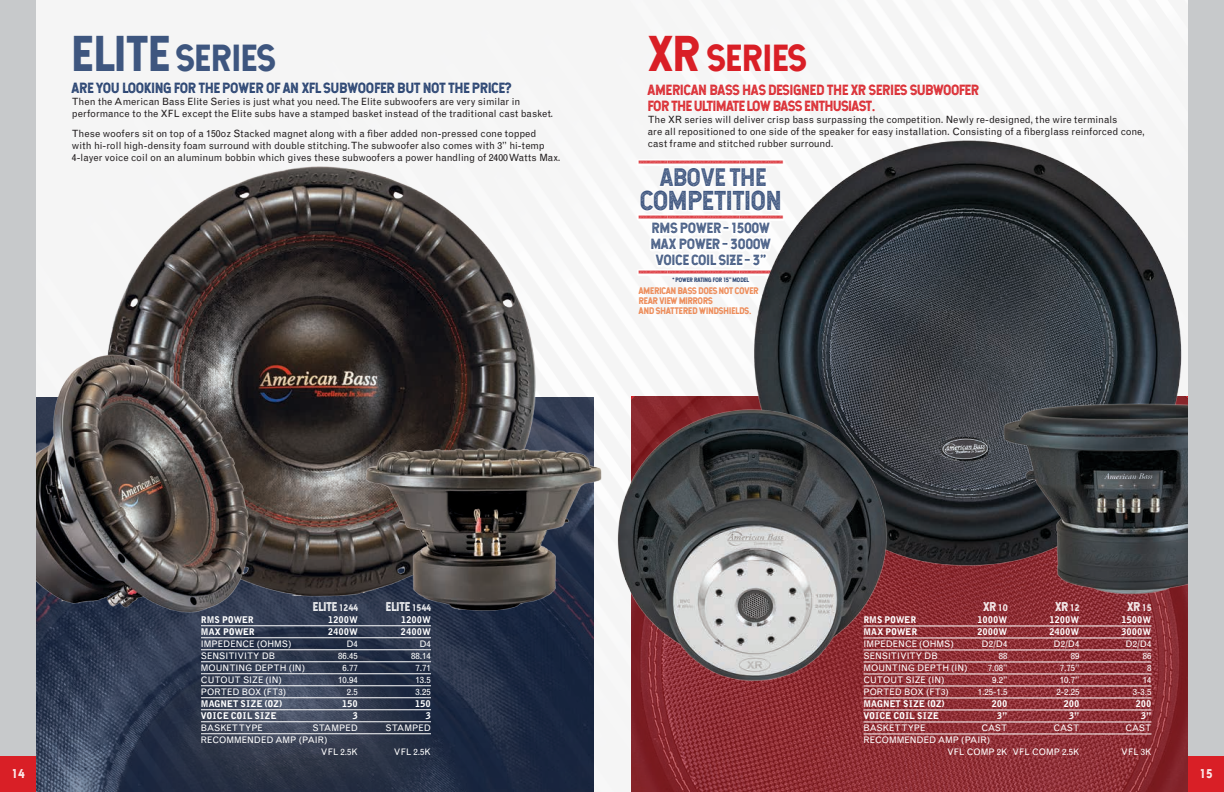
<style>
.page{position:relative;width:1224px;height:792px;background:#fff}
.page>*{position:absolute;margin:0;border:0;box-sizing:border-box;transform-origin:0 0}
.t1{font:36px "Hansief";color:#3e567f}
.t2{font:36px "Hansief";color:#d91f26}
.t3{font:26px "Hansief Rough";color:#1c3869}
.t4{font:24px "Hansief Rough";color:#d91f26}
.t5{font:24px "Hansief Rough";color:#1c3869}
.t6{font:14px/16px "Hansief Rough";color:#1c3869}
.t7{font:14px/16px "Hansief Rough";letter-spacing:-.02em;color:#d91f26}
.t8{font:12px "Hansief Rough";color:#fff}
.t9{font:10px/12px "Grotesque";color:#231f20}
.t10{font:9px/12px "Grotesque";color:#fff}
.t11{font:900 9px "Grotesque";color:#fff}
.t12{font:9px/10px "Hansief Rough";letter-spacing:-.01em;color:#ec8149}
.t13{font:900 9px "Grotesque";letter-spacing:.065em;color:#fff}
.t14{font:6px "Hansief Rough";color:#1c3869}
.s1{font-size:48px}
.s2{font-size:9px}
</style>
<div class="page">
<div style="left:0;top:0;width:36px;height:792px;background:#c7c9cb"></div>
<img style="left:36px;top:1px;width:1152px;height:791px">
<div style="left:1188px;top:0;width:36px;height:792px;background:#c7c9cb"></div>
<div style="left:1188px;top:756px;width:36px;height:36px;background:#d91f26"></div>
<div style="left:0;top:756px;width:36px;height:36px;background:#d91f26"></div>
<hr style="left:201px;top:626px;width:230px;height:1px;background:#fff">
<hr style="left:201px;top:638px;width:230px;height:1px;background:#fff">
<hr style="left:201px;top:650px;width:230px;height:1px;background:#fff">
<hr style="left:201px;top:662px;width:230px;height:1px;background:#fff">
<hr style="left:201px;top:674px;width:230px;height:1px;background:#fff">
<hr style="left:201px;top:686px;width:230px;height:1px;background:#fff">
<hr style="left:201px;top:698px;width:230px;height:1px;background:#fff">
<hr style="left:201px;top:710px;width:230px;height:1px;background:#fff">
<hr style="left:201px;top:722px;width:230px;height:1px;background:#fff">
<hr style="left:201px;top:734px;width:230px;height:1px;background:#fff">
<img style="left:94px;top:158px;width:448px;height:447px">
<img style="left:353px;top:390px;width:233px;height:263px">
<img style="left:36px;top:335px;width:245px;height:304px">
<svg style="left:634px;top:150px;width:77px;height:140px"></svg>
<img style="left:711px;top:81px;width:477px;height:518px">
<img style="left:586px;top:385px;width:334px;height:334px">
<img style="left:980px;top:324px;width:208px;height:297px">
<hr style="left:863px;top:626px;width:288px;height:1px;background:#fff">
<hr style="left:863px;top:638px;width:288px;height:1px;background:#fff">
<hr style="left:863px;top:650px;width:288px;height:1px;background:#fff">
<hr style="left:863px;top:662px;width:288px;height:1px;background:#fff">
<hr style="left:863px;top:674px;width:288px;height:1px;background:#fff">
<hr style="left:863px;top:686px;width:288px;height:1px;background:#fff">
<hr style="left:863px;top:698px;width:288px;height:1px;background:#fff">
<hr style="left:863px;top:710px;width:288px;height:1px;background:#fff">
<hr style="left:863px;top:722px;width:288px;height:1px;background:#fff">
<hr style="left:863px;top:734px;width:288px;height:1px;background:#fff">
<h1 class="t1" style="left:72px;top:35px;width:205px"><span class="s1">ELITE</span> SERIES</h1>
<h3 class="t6" style="left:72px;top:80px;width:441px">ARE YOU LOOKING FOR THE POWER OF AN XFL SUBWOOFER BUT NOT THE PRICE?</h3>
<p class="t9" style="left:72px;top:96px;width:483px">Then the American Bass Elite Series is just what you need. The Elite subwoofers are very similar in performance to the XFL except the Elite subs have a stamped basket instead of the traditional cast basket.</p>
<p class="t9" style="left:72px;top:128px;width:490px">These woofers sit on top of a 150oz Stacked magnet along with a fiber added non-pressed cone topped<br>with hi-roll high-density foam surround with double stitching. The subwoofer also comes with 3” hi-temp<br>4-layer voice coil on an aluminum bobbin which gives these subwoofers a power handling of 2400 Watts Max.</p>
<h1 class="t2" style="left:648px;top:35px;width:160px"><span class="s1">XR</span> SERIES</h1>
<h3 class="t7" style="left:648px;top:82px;width:333px">AMERICAN BASS HAS DESIGNED THE XR SERIES SUBWOOFER<br>FOR THE ULTIMATE LOW BASS ENTHUSIAST.</h3>
<p class="t9" style="left:648px;top:114px;width:499px">The XR series will deliver crisp bass surpassing the competition. Newly re-designed, the wire terminals<br>are all repositioned to one side of the speaker for easy installation. Consisting of a fiberglass reinforced cone, cast frame and stitched rubber surround.</p>
<h3 class="t4" style="left:639px;top:136px;width:145px">__________</h3>
<h3 class="t5" style="left:660px;top:162px;width:107px">ABOVE THE</h3>
<h3 class="t4" style="left:639px;top:191px;width:145px">__________</h3>
<h2 class="t3" style="left:640px;top:184px;width:143px">COMPETITION</h2>
<h3 class="t6" style="left:651px;top:220px;width:122px">RMS POWER - 1500W<br>MAX POWER - 3000W</h3>
<h3 class="t4" style="left:639px;top:246px;width:145px">__________</h3>
<h3 class="t6" style="left:656px;top:252px;width:111px">VOICE COIL SIZE - 3”</h3>
<p class="t12" style="left:639px;top:286px;width:121px">AMERICAN BASS DOES NOT COVER<br>REAR VIEW MIRRORS<br>AND SHATTERED WINDSHIELDS.</p>
<p class="t14" style="left:673px;top:276px;width:78px">* POWER RATING FOR 15” MODEL</p>
<p class="t8" style="left:313px;top:599px;width:47px">Elite <span class="s2">1244</span></p>
<p class="t8" style="left:386px;top:599px;width:47px">Elite <span class="s2">1544</span></p>
<p class="t8" style="left:983px;top:599px;width:26px">XR <span class="s2">10</span></p>
<p class="t8" style="left:1055px;top:599px;width:26px">XR <span class="s2">12</span></p>
<p class="t8" style="left:1127px;top:599px;width:26px">XR <span class="s2">15</span></p>
<p class="t11" style="left:201px;top:614px;width:54px">RMS POWER</p>
<p class="t11" style="left:328px;top:614px;width:32px">1200W</p>
<p class="t11" style="left:401px;top:614px;width:32px">1200W</p>
<p class="t11" style="left:201px;top:626px;width:55px">MAX POWER</p>
<p class="t11" style="left:328px;top:626px;width:32px">2400W</p>
<p class="t11" style="left:401px;top:626px;width:32px">2400W</p>
<p class="t10" style="left:201px;top:638px;width:92px">IMPEDENCE (OHMS)</p>
<p class="t10" style="left:346px;top:638px;width:13px">D4</p>
<p class="t10" style="left:419px;top:638px;width:13px">D4</p>
<p class="t10" style="left:201px;top:650px;width:76px">SENSITIVITY DB</p>
<p class="t10" style="left:338px;top:650px;width:21px">86.45</p>
<p class="t10" style="left:411px;top:650px;width:21px">88.14</p>
<p class="t10" style="left:201px;top:662px;width:106px">MOUNTING DEPTH (IN)</p>
<p class="t10" style="left:343px;top:662px;width:17px">6.77</p>
<p class="t10" style="left:416px;top:662px;width:17px">7.71</p>
<p class="t10" style="left:201px;top:674px;width:83px">CUTOUT SIZE (IN)</p>
<p class="t10" style="left:338px;top:674px;width:21px">10.94</p>
<p class="t10" style="left:416px;top:674px;width:17px">13.5</p>
<p class="t10" style="left:201px;top:686px;width:87px">PORTED BOX (FT3)</p>
<p class="t10" style="left:347px;top:686px;width:13px">2.5</p>
<p class="t10" style="left:416px;top:686px;width:17px">3.25</p>
<p class="t11" style="left:201px;top:698px;width:83px">MAGNET SIZE (OZ)</p>
<p class="t11" style="left:342px;top:698px;width:18px">150</p>
<p class="t11" style="left:415px;top:698px;width:18px">150</p>
<p class="t13" style="left:201px;top:710px;width:77px">VOICE COIL SIZE</p>
<p class="t11" style="left:353px;top:710px;width:7px">3</p>
<p class="t11" style="left:426px;top:710px;width:7px">3</p>
<p class="t10" style="left:201px;top:722px;width:64px">BASKET TYPE</p>
<p class="t10" style="left:312px;top:722px;width:47px">STAMPED</p>
<p class="t10" style="left:385px;top:722px;width:47px">STAMPED</p>
<p class="t10" style="left:321px;top:734px;width:38px;text-indent:-120px">RECOMMENDED AMP (PAIR)<br>VFL 2.5K</p>
<p class="t10" style="left:394px;top:746px;width:38px">VFL 2.5K</p>
<p class="t11" style="left:863px;top:614px;width:54px">RMS POWER</p>
<p class="t11" style="left:977px;top:614px;width:32px">1000W</p>
<p class="t11" style="left:1049px;top:614px;width:32px">1200W</p>
<p class="t11" style="left:1121px;top:614px;width:32px">1500W</p>
<p class="t11" style="left:863px;top:626px;width:55px">MAX POWER</p>
<p class="t11" style="left:977px;top:626px;width:32px">2000W</p>
<p class="t11" style="left:1049px;top:626px;width:32px">2400W</p>
<p class="t11" style="left:1121px;top:626px;width:32px">3000W</p>
<p class="t10" style="left:863px;top:638px;width:92px">IMPEDENCE (OHMS)</p>
<p class="t10" style="left:982px;top:638px;width:27px">D2/D4</p>
<p class="t10" style="left:1054px;top:638px;width:27px">D2/D4</p>
<p class="t10" style="left:1126px;top:638px;width:27px">D2/D4</p>
<p class="t10" style="left:863px;top:650px;width:76px">SENSITIVITY DB</p>
<p class="t10" style="left:999px;top:650px;width:10px">88</p>
<p class="t10" style="left:1071px;top:650px;width:10px">89</p>
<p class="t10" style="left:1143px;top:650px;width:10px">86</p>
<p class="t10" style="left:863px;top:662px;width:106px">MOUNTING DEPTH (IN)</p>
<p class="t10" style="left:988px;top:662px;width:21px">7.08”</p>
<p class="t10" style="left:1060px;top:662px;width:21px">7.75”</p>
<p class="t10" style="left:1147px;top:662px;width:6px">8</p>
<p class="t10" style="left:863px;top:674px;width:83px">CUTOUT SIZE (IN)</p>
<p class="t10" style="left:992px;top:674px;width:17px">9.2”</p>
<p class="t10" style="left:1060px;top:674px;width:21px">10.7”</p>
<p class="t10" style="left:1143px;top:674px;width:10px">14</p>
<p class="t10" style="left:863px;top:686px;width:87px">PORTED BOX (FT3)</p>
<p class="t10" style="left:978px;top:686px;width:31px">1.25-1.5</p>
<p class="t10" style="left:1056px;top:686px;width:25px">2-2.25</p>
<p class="t10" style="left:1133px;top:686px;width:20px">3-3.5</p>
<p class="t11" style="left:863px;top:698px;width:83px">MAGNET SIZE (OZ)</p>
<p class="t11" style="left:991px;top:698px;width:18px">200</p>
<p class="t11" style="left:1063px;top:698px;width:18px">200</p>
<p class="t11" style="left:1135px;top:698px;width:18px">200</p>
<p class="t13" style="left:863px;top:710px;width:77px">VOICE COIL SIZE</p>
<p class="t11" style="left:997px;top:710px;width:12px">3”</p>
<p class="t11" style="left:1069px;top:710px;width:12px">3”</p>
<p class="t11" style="left:1141px;top:710px;width:12px">3”</p>
<p class="t10" style="left:863px;top:722px;width:64px">BASKET TYPE</p>
<p class="t10" style="left:981px;top:722px;width:28px">CAST</p>
<p class="t10" style="left:1053px;top:722px;width:28px">CAST</p>
<p class="t10" style="left:1125px;top:722px;width:28px">CAST</p>
<p class="t10" style="left:947px;top:734px;width:134px;text-indent:-84px">RECOMMENDED AMP (PAIR)<br>VFL COMP 2K VFL COMP 2.5K</p>
<p class="t10" style="left:1121px;top:746px;width:32px">VFL 3K</p>
<p class="t8" style="left:12px;top:766px;width:14px">14</p>
<p class="t8" style="left:1200px;top:766px;width:14px">15</p>
</div>
